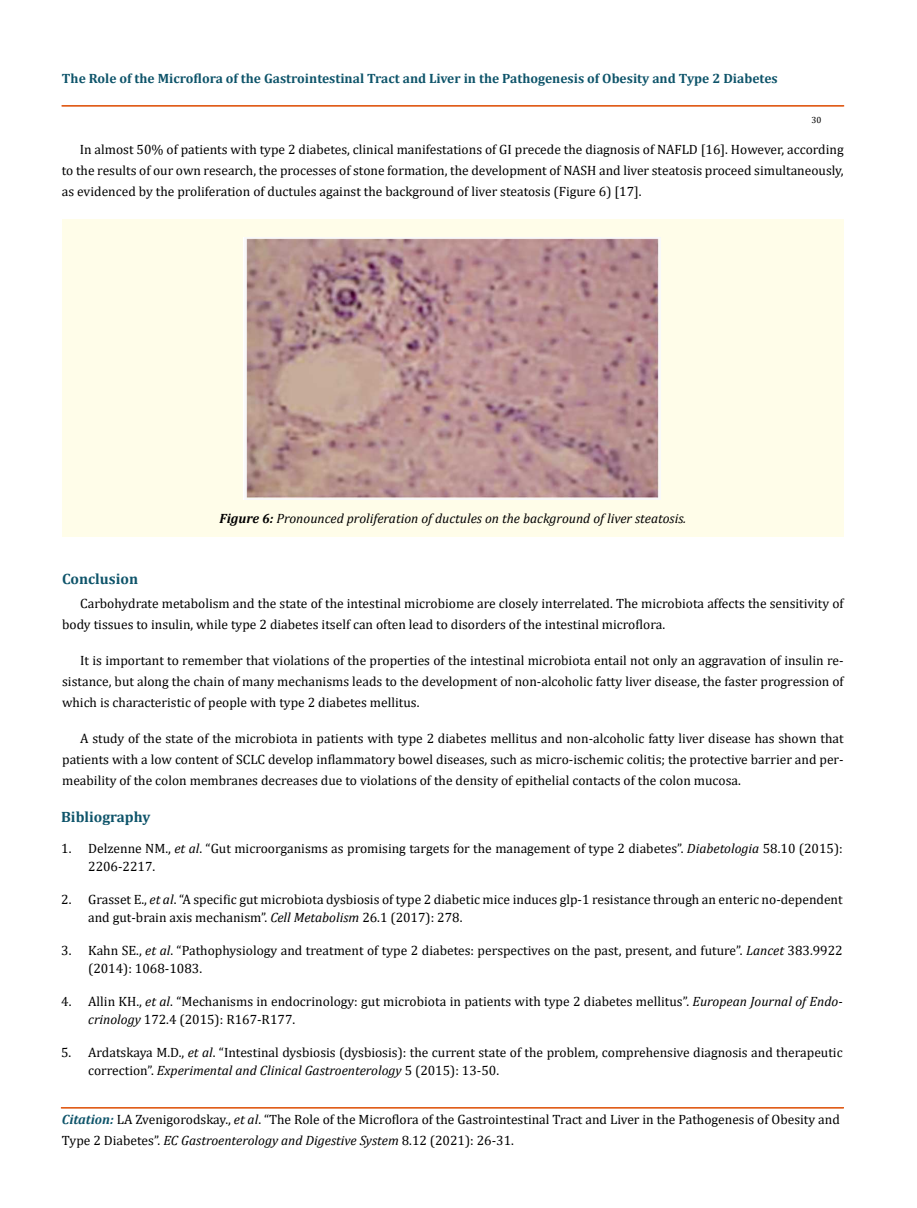
<style>
.page{position:relative;width:917px;height:1208px;background:#fff}
.page>*{position:absolute;margin:0;border:0;box-sizing:border-box;transform-origin:0 0}
.t1{font:700 15px "Cambria";color:#0e546a}
.t2{font:13.5px/21px "Cambria";color:#000}
.t3{font:700 13.5px "Cambria";color:#0e546a}
.t4{font:italic 13.5px "Cambria";color:#000}
.t5{font:9px "Cambria";color:#000}
.s1{font-weight:700}
.s2{font-style:italic}
.s3{font-weight:700;font-style:italic;color:#0e546a}
</style>
<div class="page">
<hr style="left:62px;top:106px;width:781px;height:1px;background:#e05d1a">
<div style="left:62px;top:105px;width:781px;height:1px;border:1px solid #e05d1a"></div>
<div style="left:61px;top:1107px;width:782px;height:1px;border:1px solid #e05d1a"></div>
<div style="left:62px;top:219px;width:781px;height:318px;background:#fffde9"></div>
<img style="left:244px;top:237px;width:416px;height:262px">
<p class="t3" style="left:62px;top:69px;width:717px">The Role of the Microflora of the Gastrointestinal Tract and Liver in the Pathogenesis of Obesity and Type 2 Diabetes</p>
<p class="t5" style="left:811px;top:115px;width:11px">30</p>
<p class="t2" style="left:62px;top:138px;width:783px;text-align:justify;text-indent:18px">In almost 50% of patients with type 2 diabetes, clinical manifestations of GI precede the diagnosis of NAFLD [16]. However, according to the results of our own research, the processes of stone formation, the development of NASH and liver steatosis proceed simultaneously, as evidenced by the proliferation of ductules against the background of liver steatosis (Figure 6) [17].</p>
<p class="t4" style="left:220px;top:509px;width:468px"><span class="s1">Figure 6:</span> Pronounced proliferation of ductules on the background of liver steatosis.</p>
<p class="t1" style="left:62px;top:568px;width:77px">Conclusion</p>
<p class="t2" style="left:62px;top:592px;width:783px;text-indent:18px">Carbohydrate metabolism and the state of the intestinal microbiome are closely interrelated. The microbiota affects the sensitivity of body tissues to insulin, while type 2 diabetes itself can often lead to disorders of the intestinal microflora.</p>
<p class="t2" style="left:62px;top:649px;width:783px;text-align:justify;text-indent:18px">It is important to remember that violations of the properties of the intestinal microbiota entail not only an aggravation of insulin re&shy;sistance, but along the chain of many mechanisms leads to the development of non-alcoholic fatty liver disease, the faster progression of which is characteristic of people with type 2 diabetes mellitus.</p>
<p class="t2" style="left:62px;top:727px;width:783px;text-align:justify;text-indent:18px">A study of the state of the microbiota in patients with type 2 diabetes mellitus and non-alcoholic fatty liver disease has shown that patients with a low content of SCLC develop inflammatory bowel diseases, such as micro-ischemic colitis; the protective barrier and per&shy;meability of the colon membranes decreases due to violations of the density of epithelial contacts of the colon mucosa.</p>
<p class="t1" style="left:61px;top:806px;width:91px">Bibliography</p>
<p class="t2" style="left:88px;top:839px;width:756px;line-height:18px;text-indent:-27px">1. Delzenne NM., <span class="s2">et al</span>. “Gut microorganisms as promising targets for the management of type 2 diabetes”. <span class="s2">Diabetologia</span> 58.10 (2015):<br>2206-2217.</p>
<p class="t2" style="left:88px;top:890px;width:756px;line-height:18px;text-indent:-27px">2. Grasset E., <span class="s2">et al</span>. “A specific gut microbiota dysbiosis of type 2 diabetic mice induces glp-1 resistance through an enteric no-dependent and gut-brain axis mechanism”. <span class="s2">Cell Metabolism</span> 26.1 (2017): 278.</p>
<p class="t2" style="left:88px;top:941px;width:756px;line-height:18px;text-indent:-27px">3. Kahn SE., <span class="s2">et al</span>. “Pathophysiology and treatment of type 2 diabetes: perspectives on the past, present, and future”. <span class="s2">Lancet</span> 383.9922 (2014): 1068-1083.</p>
<p class="t2" style="left:88px;top:992px;width:756px;line-height:18px;text-indent:-27px">4. Allin KH., <span class="s2">et al</span>. “Mechanisms in endocrinology: gut microbiota in patients with type 2 diabetes mellitus”. <span class="s2">European Journal of Endo&shy;crinology</span> 172.4 (2015): R167-R177.</p>
<p class="t2" style="left:88px;top:1043px;width:756px;line-height:18px;text-indent:-27px">5. Ardatskaya M.D., <span class="s2">et al</span>. “Intestinal dysbiosis (dysbiosis): the current state of the problem, comprehensive diagnosis and therapeutic correction”. <span class="s2">Experimental and Clinical Gastroenterology</span> 5 (2015): 13-50.</p>
<p class="t2" style="left:62px;top:1109px;width:779px"><span class="s3">Citation:</span> LA Zvenigorodskay., <span class="s2">et al</span>. “The Role of the Microflora of the Gastrointestinal Tract and Liver in the Pathogenesis of Obesity and<br>Type 2 Diabetes”. <span class="s2">EC Gastroenterology and Digestive System</span> 8.12 (2021): 26-31.</p>
</div>
